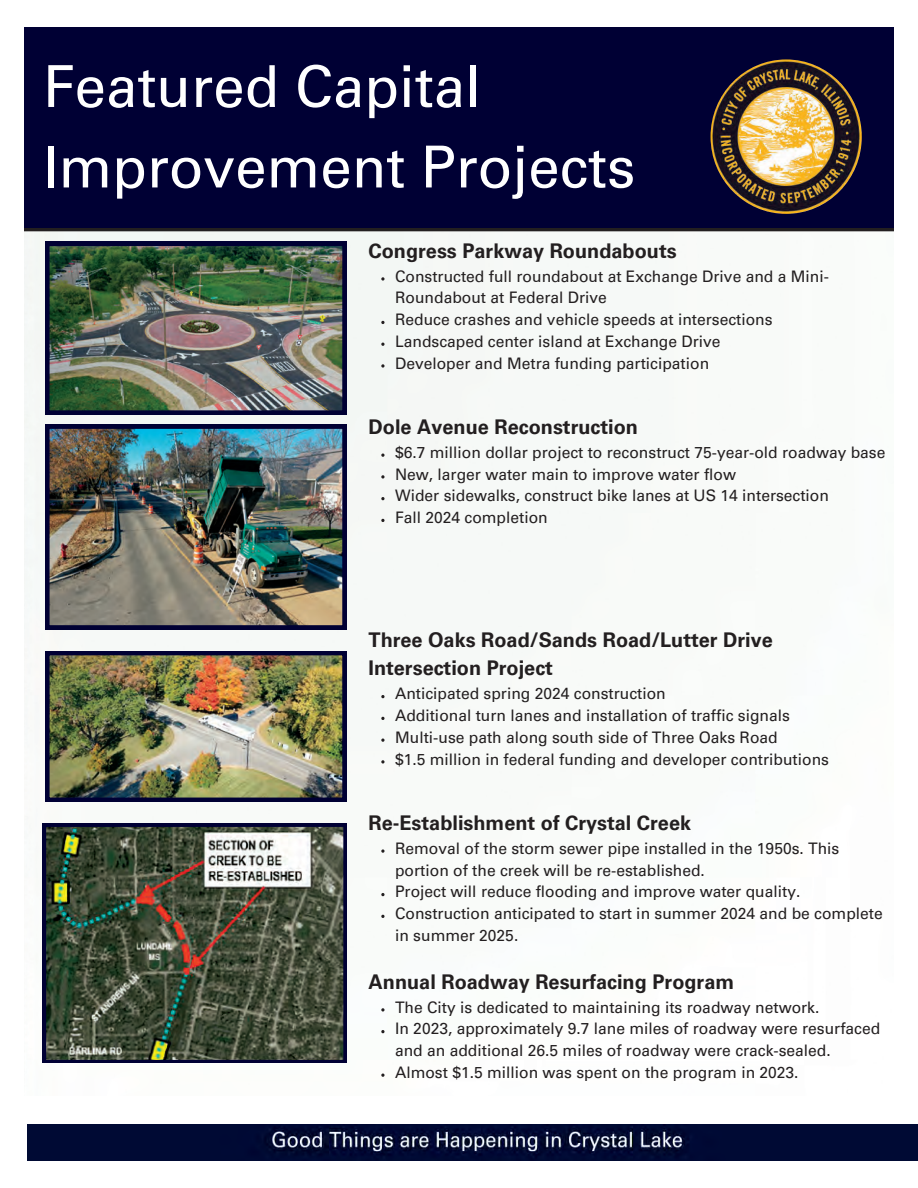
<style>
.page{position:relative;width:918px;height:1188px;background:#fff}
.page>*{position:absolute;margin:0;border:0;box-sizing:border-box;transform-origin:0 0}
.t1{font:57.9px/80.6px "Univers LT Pro 55 Roman";color:#fff}
.t2{font:700 20.25px/28.2px "Univers LT Pro 65";color:#231f20}
.t3{font:15.9px/21.8px "Univers LT Pro 55 Roman";color:#231f20}
</style>
<div class="page">
<div style="left:24px;top:27px;width:870px;height:1068px;background:#000034"></div>
<img style="left:711px;top:59px;width:151px;height:155px">
<div style="left:24px;top:228px;width:870px;height:867px;background:#f9faf8"></div>
<svg style="left:43px;top:824px;width:304px;height:239px;background:#505748"></svg>
<img style="left:45px;top:242px;width:302px;height:173px">
<img style="left:45px;top:425px;width:302px;height:204px">
<svg style="left:381px;top:277px;width:4px;height:4px"></svg>
<svg style="left:381px;top:321px;width:4px;height:3px"></svg>
<svg style="left:381px;top:343px;width:4px;height:3px"></svg>
<svg style="left:381px;top:364px;width:4px;height:4px"></svg>
<svg style="left:381px;top:454px;width:4px;height:3px"></svg>
<svg style="left:381px;top:475px;width:4px;height:4px"></svg>
<svg style="left:381px;top:497px;width:4px;height:3px"></svg>
<svg style="left:381px;top:519px;width:4px;height:3px"></svg>
<svg style="left:381px;top:695px;width:4px;height:3px"></svg>
<svg style="left:381px;top:717px;width:4px;height:3px"></svg>
<svg style="left:381px;top:739px;width:4px;height:3px"></svg>
<svg style="left:381px;top:760px;width:4px;height:4px"></svg>
<svg style="left:381px;top:849px;width:4px;height:4px"></svg>
<svg style="left:381px;top:893px;width:4px;height:3px"></svg>
<svg style="left:381px;top:915px;width:4px;height:3px"></svg>
<svg style="left:381px;top:1008px;width:4px;height:4px"></svg>
<svg style="left:381px;top:1030px;width:4px;height:3px"></svg>
<svg style="left:381px;top:1074px;width:4px;height:3px"></svg>
<img style="left:45px;top:651px;width:302px;height:151px">
<img style="left:27px;top:1125px;width:891px;height:36px">
<p class="t1" style="left:43px;top:44px;width:594px">Featured Capital<br>Improvement Projects</p>
<p class="t2" style="left:369px;top:235px;width:310px">Congress Parkway Roundabouts</p>
<p class="t3" style="left:395px;top:264px;width:435px">Constructed full roundabout at Exchange Drive and a Mini-Roundabout at Federal Drive<br>Reduce crashes and vehicle speeds at intersections Landscaped center island at Exchange Drive<br>Developer and Metra funding participation</p>
<p class="t2" style="left:369px;top:412px;width:271px">Dole Avenue Reconstruction</p>
<p class="t3" style="left:395px;top:441px;width:492px">$6.7 million dollar project to reconstruct 75-year-old roadway base New, larger water main to improve water flow<br>Wider sidewalks, construct bike lanes at US 14 intersection<br>Fall 2024 completion</p>
<p class="t2" style="left:369px;top:625px;width:406px">Three Oaks Road/Sands Road/Lutter Drive<br>Intersection Project</p>
<p class="t3" style="left:395px;top:682px;width:435px">Anticipated spring 2024 construction<br>Additional turn lanes and installation of traffic signals Multi-use path along south side of Three Oaks Road<br>$1.5 million in federal funding and developer contributions</p>
<p class="t2" style="left:369px;top:808px;width:324px">Re-Establishment of Crystal Creek</p>
<p class="t3" style="left:395px;top:837px;width:489px">Removal of the storm sewer pipe installed in the 1950s. This portion of the creek will be re-established.<br>Project will reduce flooding and improve water quality.<br>Construction anticipated to start in summer 2024 and be complete in summer 2025.</p>
<p class="t2" style="left:369px;top:966px;width:367px">Annual Roadway Resurfacing Program</p>
<p class="t3" style="left:395px;top:995px;width:487px">The City is dedicated to maintaining its roadway network.<br>In 2023, approximately 9.7 lane miles of roadway were resurfaced and an additional 26.5 miles of roadway were crack-sealed.<br>Almost $1.5 million was spent on the program in 2023.</p>
</div>
